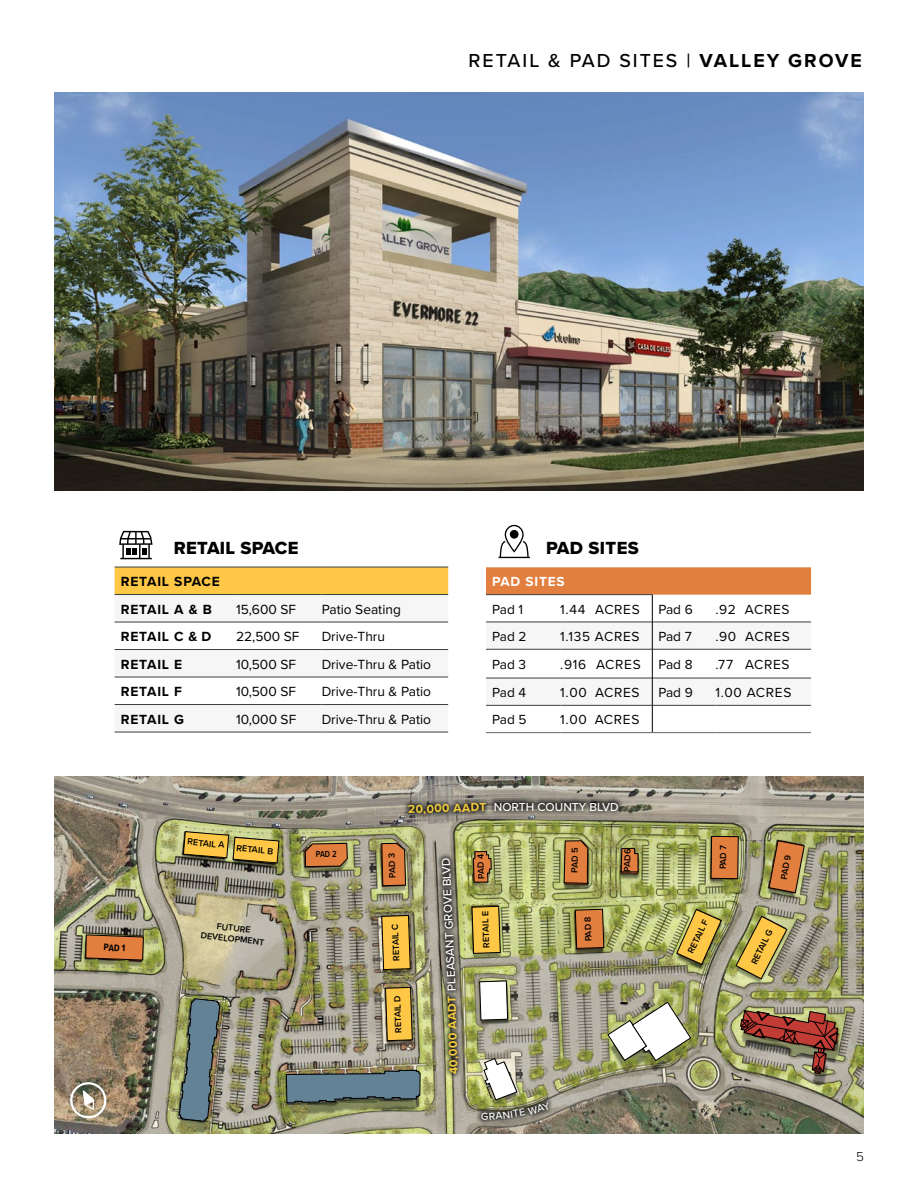
<style>
.page{position:relative;width:918px;height:1188px;background:#fff}
.page>*{position:absolute;margin:0;border:0;box-sizing:border-box;transform-origin:0 0}
.t1{font:500 19.5px "Proxima Nova";letter-spacing:.1em;color:#000}
.t2{font:18.15px "Proxima Nova Extrabld";letter-spacing:.015em;color:#000}
.t3{font:13.8px "Proxima Nova";color:#000}
.t4{font:700 13.8px/27.5px "Proxima Nova";letter-spacing:.06em;color:#000}
.t5{font:13.65px "Proxima Nova";letter-spacing:.05em;color:#000}
.t6{font:700 13.65px "Proxima Nova";letter-spacing:.06em;color:#fff}
.t7{font:300 13.5px "Proxima Nova";color:#000}
.t8{font:500 12px "Proxima Nova";color:#fff}
.t9{font:700 12px "Proxima Nova";color:#f3cd3f}
.t10{font:700 9.75px "Proxima Nova Cond";color:#000}
.t11{font:600 9.15px "Proxima Nova";color:#000}
.t12{font:600 9.15px "Proxima Nova Cond";color:#000}
.t13{font:600 9px/10.5px "Proxima Nova";color:#000;text-align:center}
.s1{font-weight:700}
</style>
<div class="page">
<img style="left:54px;top:93px;width:810px;height:397px">
<img style="left:54px;top:777px;width:810px;height:357px">
<div style="left:436px;top:852px;width:25px;height:145px;background:#000;opacity:.75"></div>
<div style="left:489px;top:796px;width:135px;height:20px;background:#000;opacity:.75"></div>
<div style="left:475px;top:1096px;width:79px;height:30px;background:#000;opacity:.75"></div>
<div style="left:402px;top:797px;width:90px;height:23px;background:#000;opacity:.75"></div>
<div style="left:441px;top:990px;width:23px;height:90px;background:#000;opacity:.75"></div>
<img style="left:179px;top:998px;width:41px;height:124px">
<svg style="left:286px;top:1070px;width:134px;height:33px;background:#5e747d"></svg>
<svg style="left:85px;top:934px;width:59px;height:26px;background:#be6d37"></svg>
<svg style="left:183px;top:831px;width:96px;height:32px;background:#c5a64a"></svg>
<svg style="left:305px;top:843px;width:43px;height:24px"></svg>
<svg style="left:381px;top:843px;width:25px;height:43px"></svg>
<svg style="left:381px;top:915px;width:30px;height:55px;background:#dcae42"></svg>
<svg style="left:385px;top:987px;width:28px;height:54px;background:#daac40"></svg>
<svg style="left:472px;top:906px;width:29px;height:48px"></svg>
<svg style="left:711px;top:836px;width:28px;height:43px"></svg>
<svg style="left:769px;top:840px;width:36px;height:53px;background:#ba7c43"></svg>
<svg style="left:479px;top:981px;width:29px;height:39px"></svg>
<svg style="left:676px;top:909px;width:46px;height:56px;background:#c1a950"></svg>
<svg style="left:736px;top:916px;width:51px;height:63px;background:#c3aa59"></svg>
<svg style="left:564px;top:840px;width:40px;height:109px;background:#af874a"></svg>
<svg style="left:621px;top:848px;width:17px;height:24px"></svg>
<svg style="left:473px;top:851px;width:19px;height:31px"></svg>
<svg style="left:608px;top:1002px;width:83px;height:59px"></svg>
<img style="left:740px;top:1010px;width:98px;height:64px">
<svg style="left:119px;top:531px;width:34px;height:28px"></svg>
<svg style="left:486px;top:567px;width:325px;height:165px"></svg>
<hr style="left:652px;top:732px;width:63px;height:1px;background:#636466">
<hr style="left:715px;top:732px;width:96px;height:1px;background:#636466">
<hr style="left:486px;top:732px;width:74px;height:1px;background:#636466">
<hr style="left:560px;top:732px;width:92px;height:1px;background:#636466">
<svg style="left:499px;top:525px;width:31px;height:33px"></svg>
<div style="left:115px;top:568px;width:333px;height:26px;background:#fec745"></div>
<div style="left:115px;top:595px;width:333px;height:137px;background:#f6f6f6"></div>
<svg style="left:115px;top:623px;width:333px;height:81px"></svg>
<hr style="left:115px;top:567px;width:121px;height:1px;background:#3d3f41">
<hr style="left:236px;top:567px;width:86px;height:1px;background:#3d3f41">
<hr style="left:322px;top:567px;width:126px;height:1px;background:#3d3f41">
<hr style="left:115px;top:594px;width:121px;height:1px;background:#3d3f41">
<hr style="left:236px;top:594px;width:86px;height:1px;background:#3d3f41">
<hr style="left:322px;top:594px;width:126px;height:1px;background:#3d3f41">
<hr style="left:115px;top:622px;width:121px;height:1px;background:#3d3f41">
<hr style="left:236px;top:622px;width:86px;height:1px;background:#3d3f41">
<hr style="left:322px;top:622px;width:126px;height:1px;background:#3d3f41">
<hr style="left:115px;top:649px;width:121px;height:1px;background:#3d3f41">
<hr style="left:236px;top:649px;width:86px;height:1px;background:#3d3f41">
<hr style="left:322px;top:649px;width:126px;height:1px;background:#3d3f41">
<hr style="left:115px;top:677px;width:121px;height:1px;background:#3d3f41">
<hr style="left:236px;top:677px;width:86px;height:1px;background:#3d3f41">
<hr style="left:322px;top:677px;width:126px;height:1px;background:#3d3f41">
<hr style="left:115px;top:704px;width:121px;height:1px;background:#3d3f41">
<hr style="left:236px;top:704px;width:86px;height:1px;background:#3d3f41">
<hr style="left:322px;top:704px;width:126px;height:1px;background:#3d3f41">
<hr style="left:115px;top:732px;width:121px;height:1px;background:#3d3f41">
<hr style="left:236px;top:732px;width:86px;height:1px;background:#3d3f41">
<hr style="left:322px;top:732px;width:126px;height:1px;background:#3d3f41">
<svg style="left:70px;top:1082px;width:36px;height:36px"></svg>
<img style="left:481px;top:1059px;width:70px;height:66px">
<h1 class="t1" style="left:469px;top:46px;width:395px">RETAIL &amp; PAD SITES | <span class="s1">VALLEY GROVE</span></h1>
<h2 class="t2" style="left:174px;top:535px;width:126px">RETAIL SPACE</h2>
<p class="t4" style="left:121px;top:568px;width:101px">RETAIL SPACE<br>RETAIL A &amp; B</p>
<p class="t3" style="left:236px;top:599px;width:62px">15,600 SF</p>
<p class="t3" style="left:322px;top:599px;width:81px">Patio Seating</p>
<p class="t4" style="left:121px;top:623px;width:92px">RETAIL C &amp; D</p>
<p class="t3" style="left:236px;top:626px;width:65px">22,500 SF</p>
<p class="t3" style="left:322px;top:626px;width:65px">Drive-Thru</p>
<p class="t4" style="left:121px;top:650px;width:63px">RETAIL E</p>
<p class="t3" style="left:236px;top:654px;width:61px">10,500 SF</p>
<p class="t3" style="left:322px;top:654px;width:111px">Drive-Thru &amp; Patio</p>
<p class="t4" style="left:121px;top:678px;width:63px">RETAIL F</p>
<p class="t3" style="left:236px;top:681px;width:61px">10,500 SF</p>
<p class="t3" style="left:322px;top:681px;width:111px">Drive-Thru &amp; Patio</p>
<p class="t4" style="left:121px;top:705px;width:65px">RETAIL G</p>
<p class="t3" style="left:236px;top:709px;width:62px">10,000 SF</p>
<p class="t3" style="left:322px;top:709px;width:111px">Drive-Thru &amp; Patio</p>
<h2 class="t2" style="left:546px;top:535px;width:94px">PAD SITES</h2>
<p class="t6" style="left:492px;top:572px;width:74px">PAD SITES</p>
<p class="t5" style="left:492px;top:599px;width:32px">Pad 1</p>
<p class="t5" style="left:560px;top:599px;width:81px">1.44 ACRES</p>
<p class="t5" style="left:658px;top:599px;width:36px">Pad 6</p>
<p class="t5" style="left:715px;top:599px;width:76px">.92 ACRES</p>
<p class="t5" style="left:492px;top:626px;width:36px">Pad 2</p>
<p class="t5" style="left:560px;top:626px;width:81px">1.135 ACRES</p>
<p class="t5" style="left:658px;top:626px;width:35px">Pad 7</p>
<p class="t5" style="left:715px;top:626px;width:76px">.90 ACRES</p>
<p class="t5" style="left:492px;top:654px;width:35px">Pad 3</p>
<p class="t5" style="left:560px;top:654px;width:82px">.916 ACRES</p>
<p class="t5" style="left:658px;top:654px;width:36px">Pad 8</p>
<p class="t5" style="left:715px;top:654px;width:76px">.77 ACRES</p>
<p class="t5" style="left:492px;top:682px;width:35px">Pad 4</p>
<p class="t5" style="left:560px;top:682px;width:81px">1.00 ACRES</p>
<p class="t5" style="left:658px;top:682px;width:36px">Pad 9</p>
<p class="t5" style="left:715px;top:682px;width:78px">1.00 ACRES</p>
<p class="t5" style="left:492px;top:710px;width:36px">Pad 5</p>
<p class="t5" style="left:560px;top:710px;width:81px">1.00 ACRES</p>
<p class="t10" style="left:104px;top:941px;width:23px;rotate:3deg">PAD 1</p>
<p class="t9" style="left:408px;top:800px;width:80px;rotate:-1deg">20,000 AADT</p>
<p class="t8" style="left:494px;top:798px;width:126px">NORTH COUNTY BLVD</p>
<p class="t11" style="left:188px;top:835px;width:39px;rotate:6deg">RETAIL A</p>
<p class="t11" style="left:237px;top:841px;width:39px;rotate:6deg">RETAIL B</p>
<p class="t12" style="left:316px;top:848px;width:23px">PAD 2</p>
<p class="t11" style="left:386px;top:878px;width:27px;rotate:-92deg">PAD 3</p>
<p class="t13" style="left:202px;top:919px;width:65px;rotate:6deg">FUTURE<br>DEVELOPMENT</p>
<p class="t11" style="left:390px;top:962px;width:39px;rotate:-93deg">RETAIL C</p>
<p class="t11" style="left:392px;top:1033px;width:39px;rotate:-92deg">RETAIL D</p>
<p class="t8" style="left:443px;top:991px;width:135px;rotate:-93deg">PLEASANT GROVE BLVD</p>
<p class="t9" style="left:445px;top:1074px;width:80px;rotate:-91deg">40,000 AADT</p>
<p class="t11" style="left:716px;top:869px;width:26px;rotate:-89deg">PAD 7</p>
<p class="t11" style="left:568px;top:873px;width:27px;rotate:-89deg">PAD 5</p>
<p class="t11" style="left:620px;top:872px;width:25px;rotate:-89deg">PAD 6</p>
<p class="t11" style="left:474px;top:879px;width:27px;rotate:-92deg">PAD 4</p>
<p class="t11" style="left:777px;top:878px;width:27px;rotate:-80deg">PAD 9</p>
<p class="t11" style="left:480px;top:948px;width:38px;rotate:-92deg">RETAIL E</p>
<p class="t11" style="left:684px;top:950px;width:38px;rotate:-64deg">RETAIL F</p>
<p class="t11" style="left:748px;top:961px;width:39px;rotate:-64deg">RETAIL G</p>
<p class="t11" style="left:582px;top:942px;width:27px;rotate:-93deg">PAD 8</p>
<p class="t7" style="left:856px;top:1148px;width:9px">5</p>
</div>
